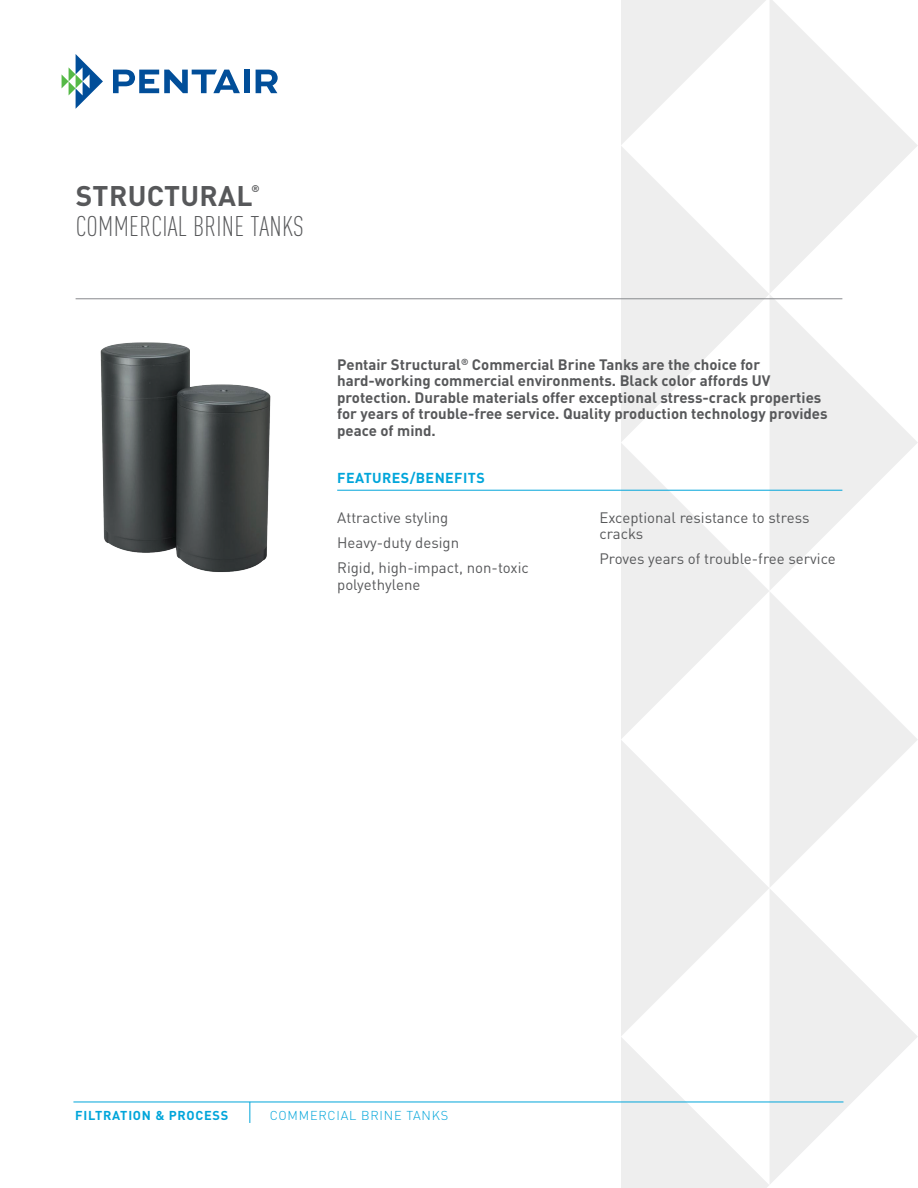
<style>
.page{position:relative;width:918px;height:1188px;background:#fff}
.page>*{position:absolute;margin:0;border:0;box-sizing:border-box;transform-origin:0 0}
.C_Descriptor_Title{font:300 condensed 28.05px "DIN Pro";letter-spacing:.01em;color:#57585a}
.BrandedProductLine_T{font:700 28.05px "DIN Pro";letter-spacing:.01em;color:#57585a}
.AP_Bold_Intro_Copy{font:700 15px/16.5px "DIN Pro";color:#57585a}
.AP_Features_Benefits{font:15px/16.5px "DIN Pro";color:#57585a}
.C_SubTitleBodyCopy{font:700 14.25px "DIN Pro";letter-spacing:.03em;color:#00a5da}
.C_Descriptor_InfoLin{font:300 12.75px "DIN Pro";letter-spacing:.06em;color:#00a5da}
.C_SolutionsPlatform{font:700 12.75px "DIN Pro";letter-spacing:.06em;color:#00a5da}
.BrandedProductLine_T-2{font:700 9.6px "DIN Pro";color:#57585a}
</style>
<div class="page">
<svg style="left:621px;top:0;width:145px;height:145px"></svg>
<svg style="left:770px;top:0;width:148px;height:293px;fill:#eee"></svg>
<svg style="left:621px;top:146px;width:148px;height:296px;fill:#f0f0f0"></svg>
<svg style="left:769px;top:295px;width:149px;height:295px"></svg>
<svg style="left:621px;top:443px;width:148px;height:296px;fill:#eee"></svg>
<svg style="left:770px;top:592px;width:148px;height:295px;fill:#f0f0f0"></svg>
<svg style="left:621px;top:740px;width:148px;height:296px;fill:#f0f0f0"></svg>
<svg style="left:769px;top:889px;width:149px;height:295px;fill:#eee"></svg>
<svg style="left:621px;top:1037px;width:148px;height:151px"></svg>
<hr style="left:73px;top:1102px;width:770px;height:1px;background:#00a5da">
<svg style="left:249px;top:1102px;width:1px;height:21px"></svg>
<svg style="left:62px;top:54px;width:41px;height:55px"></svg>
<svg style="left:113px;top:70px;width:127px;height:23px"></svg>
<div style="left:244px;top:70px;width:5px;height:23px;background:#014e99"></div>
<svg style="left:256px;top:70px;width:22px;height:23px"></svg>
<hr style="left:76px;top:298px;width:766px;height:1px;background:#87898c">
<hr style="left:337px;top:490px;width:505px;height:1px;background:#00a5da">
<img style="left:100px;top:342px;width:171px;height:230px">
<p class="BrandedProductLine_T" style="left:76px;top:173px;width:178px">STRUCTURAL</p>
<p class="BrandedProductLine_T-2" style="left:251px;top:180px;width:10px">®</p>
<p class="C_Descriptor_Title" style="left:76px;top:206px;width:230px">COMMERCIAL BRINE TANKS</p>
<p class="AP_Bold_Intro_Copy" style="left:337px;top:354px;width:492px">Pentair Structural<sup>®</sup> Commercial Brine Tanks are the choice for hard-working commercial environments. Black color affords UV protection. Durable materials offer exceptional stress-crack properties for years of trouble-free service. Quality production technology provides peace of mind.</p>
<p class="C_SubTitleBodyCopy" style="left:337px;top:466px;width:149px">FEATURES/BENEFITS</p>
<p class="AP_Features_Benefits" style="left:337px;top:508px;width:113px">Attractive styling</p>
<p class="AP_Features_Benefits" style="left:337px;top:533px;width:124px">Heavy-duty design</p>
<p class="AP_Features_Benefits" style="left:337px;top:558px;width:193px">Rigid, high-impact, non-toxic polyethylene</p>
<p class="AP_Features_Benefits" style="left:599px;top:508px;width:212px">Exceptional resistance to stress cracks</p>
<p class="AP_Features_Benefits" style="left:599px;top:549px;width:238px">Proves years of trouble-free service</p>
<p class="C_SolutionsPlatform" style="left:75px;top:1105px;width:155px">FILTRATION &amp; PROCESS</p>
<p class="C_Descriptor_InfoLin" style="left:270px;top:1106px;width:180px">COMMERCIAL BRINE TANKS</p>
</div>
